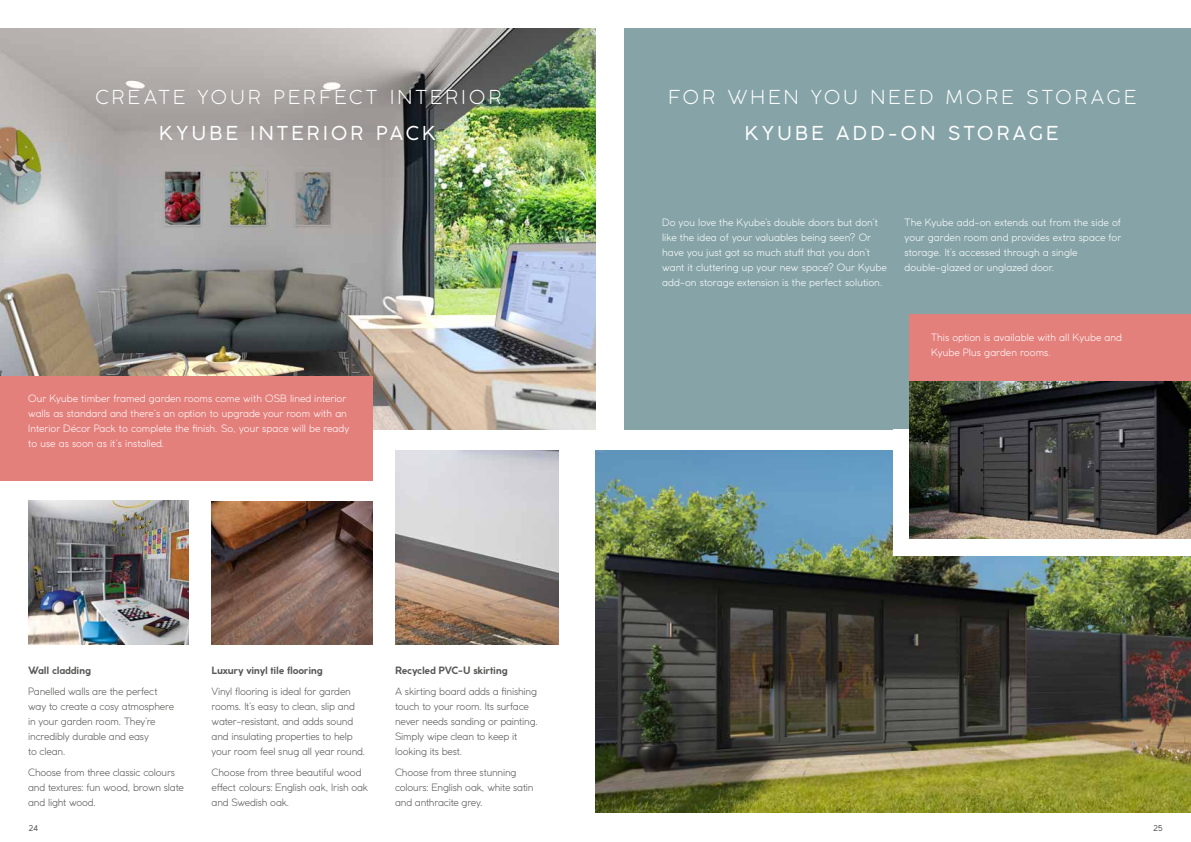
<style>
.page{position:relative;width:1191px;height:842px;background:#fff}
.page>*{position:absolute;margin:0;border:0;box-sizing:border-box;transform-origin:0 0}
.t1{font:300 19px "Coco Gothic";letter-spacing:.175em;color:#fff}
.t2{font:19px "Coco Gothic";letter-spacing:.17em;color:#fff}
.t3{font:300 10px/15px "Coco Gothic";letter-spacing:-.02em;color:#575756}
.t4{font:300 10px/15px "Coco Gothic";color:#fff}
.t5{font:700 10px "Coco Gothic";letter-spacing:-.025em;color:#575756}
.t6{font:8px "Coco Gothic";color:#575756}
</style>
<div class="page">
<div style="left:624px;top:28px;width:567px;height:401px;background:#86a4a8"></div>
<img style="left:595px;top:450px;width:596px;height:363px">
<img style="left:28px;top:501px;width:161px;height:144px">
<img style="left:212px;top:502px;width:160px;height:142px">
<img style="left:395px;top:450px;width:164px;height:194px">
<img style="left:0;top:28px;width:595px;height:401px">
<div style="left:909px;top:314px;width:282px;height:67px;background:#e4807c"></div>
<div style="left:0;top:376px;width:372px;height:104px;background:#e4807c"></div>
<div style="left:893px;top:429px;width:298px;height:127px;background:#fff"></div>
<img style="left:909px;top:382px;width:282px;height:156px">
<h1 class="t1" style="left:95px;top:83px;width:407px">CREATE YOUR PERFECT INTERIOR</h1>
<h1 class="t1" style="left:668px;top:83px;width:469px">FOR WHEN YOU NEED MORE STORAGE</h1>
<h1 class="t2" style="left:159px;top:119px;width:278px">KYUBE INTERIOR PACK</h1>
<h1 class="t2" style="left:745px;top:119px;width:315px">KYUBE ADD-ON STORAGE</h1>
<p class="t4" style="left:662px;top:215px;width:226px">Do you love the Kyube’s double doors but don’t like the idea of your valuables being seen? Or have you just got so much stuff that you don’t want it cluttering up your new space? Our Kyube add-on storage extension is the perfect solution.</p>
<p class="t4" style="left:904px;top:215px;width:218px">The Kyube add-on extends out from the side of your garden room and provides extra space for storage. It’s accessed through a single double-glazed or unglazed door.</p>
<p class="t4" style="left:28px;top:391px;width:323px">Our Kyube timber framed garden rooms come with OSB lined interior walls as standard and there’s an option to upgrade your room with an Interior Décor Pack to complete the finish. So, your space will be ready to use as soon as it’s installed.</p>
<p class="t5" style="left:28px;top:663px;width:64px">Wall cladding</p>
<p class="t3" style="left:28px;top:684px;width:147px">Panelled walls are the perfect way to create a cosy atmosphere in your garden room. They’re incredibly durable and easy<br>to clean.</p>
<p class="t3" style="left:28px;top:764px;width:157px">Choose from three classic colours and textures: fun wood, brown slate and light wood.</p>
<p class="t5" style="left:212px;top:663px;width:113px">Luxury vinyl tile flooring</p>
<p class="t3" style="left:212px;top:684px;width:155px">Vinyl flooring is ideal for garden rooms. It’s easy to clean, slip and water-resistant, and adds sound and insulating properties to help your room feel snug all year round.</p>
<p class="t3" style="left:212px;top:764px;width:158px">Choose from three beautiful wood effect colours: English oak, Irish oak and Swedish oak.</p>
<p class="t5" style="left:395px;top:663px;width:114px">Recycled PVC-U skirting</p>
<p class="t3" style="left:395px;top:684px;width:145px">A skirting board adds a finishing touch to your room. Its surface never needs sanding or painting.<br>Simply wipe clean to keep it looking its best.</p>
<p class="t3" style="left:395px;top:764px;width:140px">Choose from three stunning colours: English oak, white satin and anthracite grey.</p>
<p class="t4" style="left:931px;top:330px;width:192px">This option is available with all Kyube and<br>Kyube Plus garden rooms.</p>
<p class="t6" style="left:28px;top:822px;width:11px">24</p>
<p class="t6" style="left:1153px;top:822px;width:11px">25</p>
</div>
